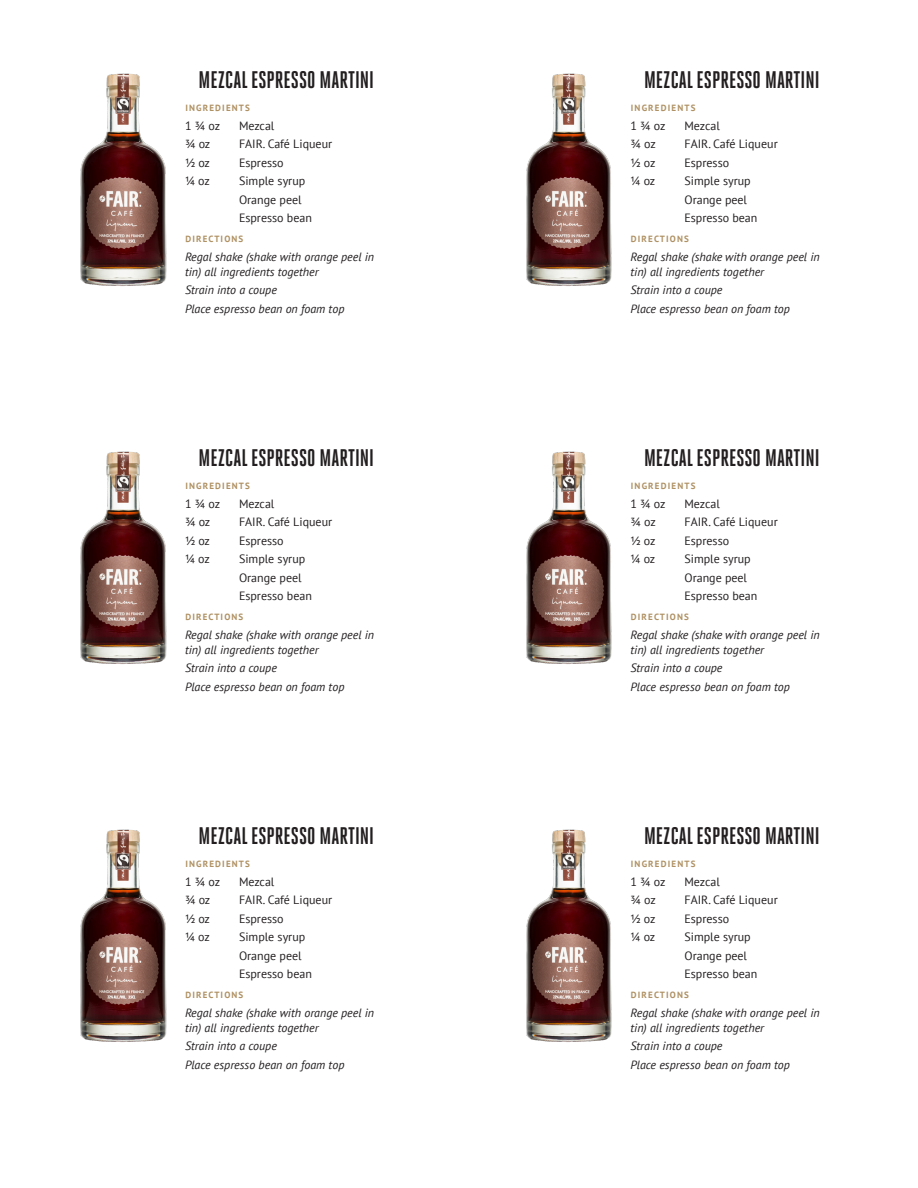
<style>
.page{position:relative;width:918px;height:1188px;background:#fff}
.page>*{position:absolute;margin:0;border:0;box-sizing:border-box;transform-origin:0 0}
.st_cocktail_name{font:700 24px "Heroic Condensed";color:#231f20}
.st_cocktail_instruct{font:italic 12px/15px "PT Sans";color:#231f20}
.st_cocktail_ingredie{font:12px "PT Sans";color:#231f20}
.st_cocktail_headers{font:700 9px "PT Sans";letter-spacing:.13em;color:#af9163}
</style>
<div class="page">
<img style="left:80px;top:73px;width:87px;height:213px">
<img style="left:526px;top:73px;width:86px;height:213px">
<img style="left:80px;top:451px;width:87px;height:213px">
<img style="left:526px;top:451px;width:86px;height:213px">
<img style="left:80px;top:829px;width:87px;height:213px">
<img style="left:526px;top:829px;width:86px;height:213px">
<p class="st_cocktail_name" style="left:199px;top:66px;width:177px">MEZCAL ESPRESSO MARTINI</p>
<p class="st_cocktail_headers" style="left:185px;top:102px;width:66px">INGREDIENTS</p>
<p class="st_cocktail_ingredie" style="left:185px;top:118px;width:37px">1 3/4 oz</p>
<p class="st_cocktail_ingredie" style="left:239px;top:118px;width:37px">Mezcal</p>
<p class="st_cocktail_ingredie" style="left:185px;top:136px;width:27px">3/4 oz</p>
<p class="st_cocktail_ingredie" style="left:239px;top:136px;width:95px">FAIR. Café Liqueur</p>
<p class="st_cocktail_ingredie" style="left:185px;top:155px;width:27px">1/2 oz</p>
<p class="st_cocktail_ingredie" style="left:239px;top:155px;width:46px">Espresso</p>
<p class="st_cocktail_ingredie" style="left:185px;top:173px;width:26px">1/4 oz</p>
<p class="st_cocktail_ingredie" style="left:239px;top:173px;width:68px">Simple syrup</p>
<p class="st_cocktail_ingredie" style="left:239px;top:192px;width:64px">Orange peel</p>
<p class="st_cocktail_ingredie" style="left:239px;top:210px;width:74px">Espresso bean</p>
<p class="st_cocktail_headers" style="left:185px;top:233px;width:60px">DIRECTIONS</p>
<p class="st_cocktail_instruct" style="left:185px;top:249px;width:191px">Regal shake (shake with orange peel in tin) all ingredients together</p>
<p class="st_cocktail_instruct" style="left:185px;top:282px;width:93px">Strain into a coupe</p>
<p class="st_cocktail_instruct" style="left:185px;top:301px;width:161px">Place espresso bean on foam top</p>
<p class="st_cocktail_name" style="left:199px;top:444px;width:177px">MEZCAL ESPRESSO MARTINI</p>
<p class="st_cocktail_headers" style="left:185px;top:480px;width:66px">INGREDIENTS</p>
<p class="st_cocktail_ingredie" style="left:185px;top:496px;width:37px">1 3/4 oz</p>
<p class="st_cocktail_ingredie" style="left:239px;top:496px;width:37px">Mezcal</p>
<p class="st_cocktail_ingredie" style="left:185px;top:514px;width:27px">3/4 oz</p>
<p class="st_cocktail_ingredie" style="left:239px;top:514px;width:95px">FAIR. Café Liqueur</p>
<p class="st_cocktail_ingredie" style="left:185px;top:533px;width:27px">1/2 oz</p>
<p class="st_cocktail_ingredie" style="left:239px;top:533px;width:46px">Espresso</p>
<p class="st_cocktail_ingredie" style="left:185px;top:551px;width:26px">1/4 oz</p>
<p class="st_cocktail_ingredie" style="left:239px;top:551px;width:68px">Simple syrup</p>
<p class="st_cocktail_ingredie" style="left:239px;top:570px;width:64px">Orange peel</p>
<p class="st_cocktail_ingredie" style="left:239px;top:588px;width:74px">Espresso bean</p>
<p class="st_cocktail_headers" style="left:185px;top:611px;width:60px">DIRECTIONS</p>
<p class="st_cocktail_instruct" style="left:185px;top:627px;width:191px">Regal shake (shake with orange peel in tin) all ingredients together</p>
<p class="st_cocktail_instruct" style="left:185px;top:660px;width:93px">Strain into a coupe</p>
<p class="st_cocktail_instruct" style="left:185px;top:679px;width:161px">Place espresso bean on foam top</p>
<p class="st_cocktail_name" style="left:199px;top:822px;width:177px">MEZCAL ESPRESSO MARTINI</p>
<p class="st_cocktail_headers" style="left:185px;top:858px;width:66px">INGREDIENTS</p>
<p class="st_cocktail_ingredie" style="left:185px;top:874px;width:37px">1 3/4 oz</p>
<p class="st_cocktail_ingredie" style="left:239px;top:874px;width:37px">Mezcal</p>
<p class="st_cocktail_ingredie" style="left:185px;top:892px;width:27px">3/4 oz</p>
<p class="st_cocktail_ingredie" style="left:239px;top:892px;width:95px">FAIR. Café Liqueur</p>
<p class="st_cocktail_ingredie" style="left:185px;top:911px;width:27px">1/2 oz</p>
<p class="st_cocktail_ingredie" style="left:239px;top:911px;width:46px">Espresso</p>
<p class="st_cocktail_ingredie" style="left:185px;top:929px;width:26px">1/4 oz</p>
<p class="st_cocktail_ingredie" style="left:239px;top:929px;width:68px">Simple syrup</p>
<p class="st_cocktail_ingredie" style="left:239px;top:948px;width:64px">Orange peel</p>
<p class="st_cocktail_ingredie" style="left:239px;top:966px;width:74px">Espresso bean</p>
<p class="st_cocktail_headers" style="left:185px;top:989px;width:60px">DIRECTIONS</p>
<p class="st_cocktail_instruct" style="left:185px;top:1005px;width:191px">Regal shake (shake with orange peel in tin) all ingredients together</p>
<p class="st_cocktail_instruct" style="left:185px;top:1038px;width:93px">Strain into a coupe</p>
<p class="st_cocktail_instruct" style="left:185px;top:1057px;width:161px">Place espresso bean on foam top</p>
<p class="st_cocktail_name" style="left:644px;top:66px;width:177px">MEZCAL ESPRESSO MARTINI</p>
<p class="st_cocktail_headers" style="left:631px;top:102px;width:66px">INGREDIENTS</p>
<p class="st_cocktail_ingredie" style="left:631px;top:118px;width:37px">1 3/4 oz</p>
<p class="st_cocktail_ingredie" style="left:685px;top:118px;width:37px">Mezcal</p>
<p class="st_cocktail_ingredie" style="left:631px;top:136px;width:27px">3/4 oz</p>
<p class="st_cocktail_ingredie" style="left:685px;top:136px;width:95px">FAIR. Café Liqueur</p>
<p class="st_cocktail_ingredie" style="left:631px;top:155px;width:27px">1/2 oz</p>
<p class="st_cocktail_ingredie" style="left:685px;top:155px;width:46px">Espresso</p>
<p class="st_cocktail_ingredie" style="left:631px;top:173px;width:26px">1/4 oz</p>
<p class="st_cocktail_ingredie" style="left:685px;top:173px;width:68px">Simple syrup</p>
<p class="st_cocktail_ingredie" style="left:685px;top:192px;width:64px">Orange peel</p>
<p class="st_cocktail_ingredie" style="left:685px;top:210px;width:74px">Espresso bean</p>
<p class="st_cocktail_headers" style="left:631px;top:233px;width:60px">DIRECTIONS</p>
<p class="st_cocktail_instruct" style="left:631px;top:249px;width:191px">Regal shake (shake with orange peel in tin) all ingredients together</p>
<p class="st_cocktail_instruct" style="left:631px;top:282px;width:93px">Strain into a coupe</p>
<p class="st_cocktail_instruct" style="left:631px;top:301px;width:161px">Place espresso bean on foam top</p>
<p class="st_cocktail_name" style="left:644px;top:444px;width:177px">MEZCAL ESPRESSO MARTINI</p>
<p class="st_cocktail_headers" style="left:631px;top:480px;width:66px">INGREDIENTS</p>
<p class="st_cocktail_ingredie" style="left:631px;top:496px;width:37px">1 3/4 oz</p>
<p class="st_cocktail_ingredie" style="left:685px;top:496px;width:37px">Mezcal</p>
<p class="st_cocktail_ingredie" style="left:631px;top:514px;width:27px">3/4 oz</p>
<p class="st_cocktail_ingredie" style="left:685px;top:514px;width:95px">FAIR. Café Liqueur</p>
<p class="st_cocktail_ingredie" style="left:631px;top:533px;width:27px">1/2 oz</p>
<p class="st_cocktail_ingredie" style="left:685px;top:533px;width:46px">Espresso</p>
<p class="st_cocktail_ingredie" style="left:631px;top:551px;width:26px">1/4 oz</p>
<p class="st_cocktail_ingredie" style="left:685px;top:551px;width:68px">Simple syrup</p>
<p class="st_cocktail_ingredie" style="left:685px;top:570px;width:64px">Orange peel</p>
<p class="st_cocktail_ingredie" style="left:685px;top:588px;width:74px">Espresso bean</p>
<p class="st_cocktail_headers" style="left:631px;top:611px;width:60px">DIRECTIONS</p>
<p class="st_cocktail_instruct" style="left:631px;top:627px;width:191px">Regal shake (shake with orange peel in tin) all ingredients together</p>
<p class="st_cocktail_instruct" style="left:631px;top:660px;width:93px">Strain into a coupe</p>
<p class="st_cocktail_instruct" style="left:631px;top:679px;width:161px">Place espresso bean on foam top</p>
<p class="st_cocktail_name" style="left:644px;top:822px;width:177px">MEZCAL ESPRESSO MARTINI</p>
<p class="st_cocktail_headers" style="left:631px;top:858px;width:66px">INGREDIENTS</p>
<p class="st_cocktail_ingredie" style="left:631px;top:874px;width:37px">1 3/4 oz</p>
<p class="st_cocktail_ingredie" style="left:685px;top:874px;width:37px">Mezcal</p>
<p class="st_cocktail_ingredie" style="left:631px;top:892px;width:27px">3/4 oz</p>
<p class="st_cocktail_ingredie" style="left:685px;top:892px;width:95px">FAIR. Café Liqueur</p>
<p class="st_cocktail_ingredie" style="left:631px;top:911px;width:27px">1/2 oz</p>
<p class="st_cocktail_ingredie" style="left:685px;top:911px;width:46px">Espresso</p>
<p class="st_cocktail_ingredie" style="left:631px;top:929px;width:26px">1/4 oz</p>
<p class="st_cocktail_ingredie" style="left:685px;top:929px;width:68px">Simple syrup</p>
<p class="st_cocktail_ingredie" style="left:685px;top:948px;width:64px">Orange peel</p>
<p class="st_cocktail_ingredie" style="left:685px;top:966px;width:74px">Espresso bean</p>
<p class="st_cocktail_headers" style="left:631px;top:989px;width:60px">DIRECTIONS</p>
<p class="st_cocktail_instruct" style="left:631px;top:1005px;width:191px">Regal shake (shake with orange peel in tin) all ingredients together</p>
<p class="st_cocktail_instruct" style="left:631px;top:1038px;width:93px">Strain into a coupe</p>
<p class="st_cocktail_instruct" style="left:631px;top:1057px;width:161px">Place espresso bean on foam top</p>
</div>
